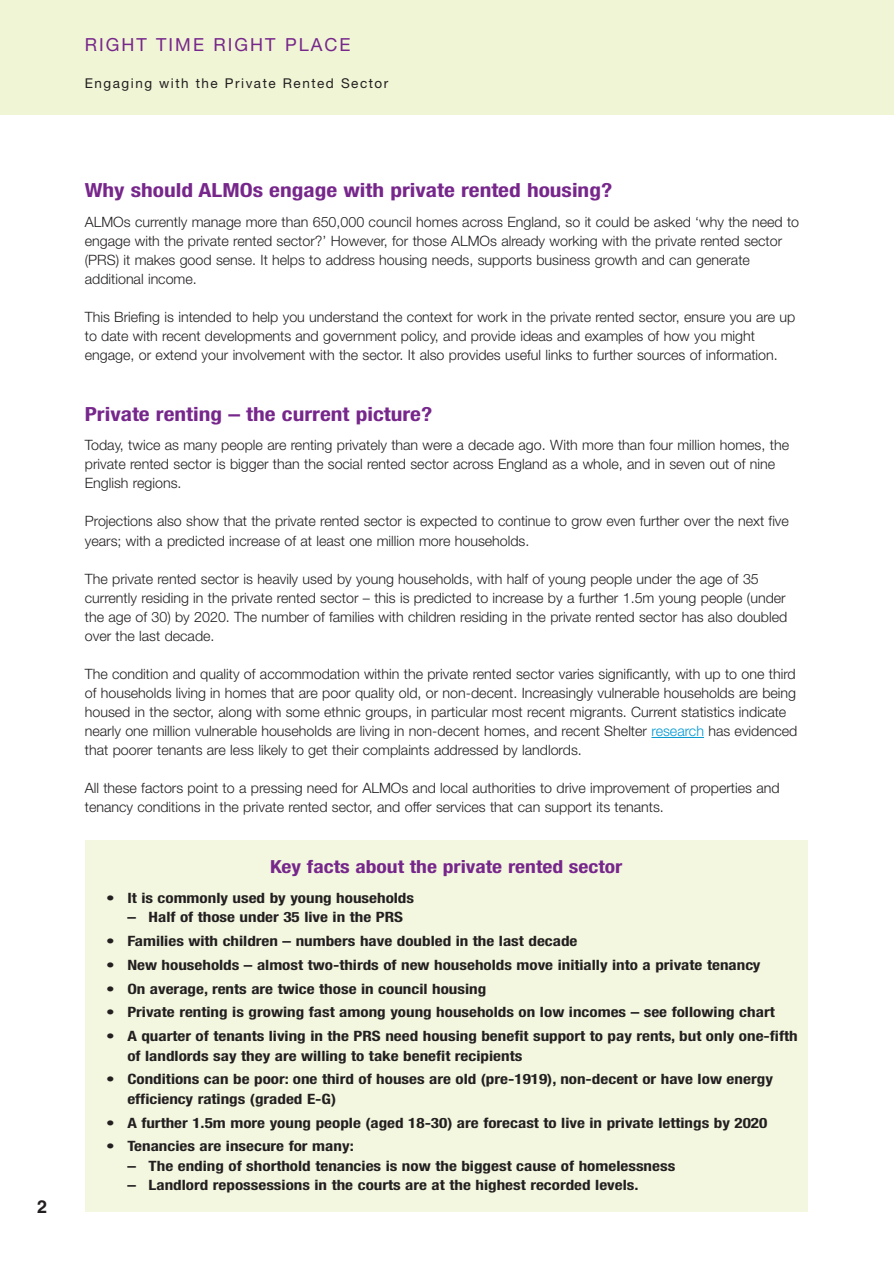
<style>
.page{position:relative;width:894px;height:1263px;background:#fff}
.page>*{position:absolute;margin:0;border:0;box-sizing:border-box;transform-origin:0 0}
.t1{font:700 condensed 19.5px "Helvetica Neue";color:#77278b;scale:1.2 1}
.t2{font:700 condensed 18px "Helvetica Neue";color:#77278b;scale:1.2 1}
.t3{font:18px "Helvetica Neue";letter-spacing:.11em;color:#77278b}
.t4{font:700 18px "Helvetica";color:#231f20}
.t5{font:300 14.25px/19px "Helvetica Neue";color:#231f20}
.t6{font:700 condensed 14.25px/19.5px "Helvetica Neue";color:#231f20;scale:1.2 1}
.t7{font:13.5px "Helvetica Neue";letter-spacing:.11em;color:#231f20}
.s1{color:#0098d1}
</style>
<div class="page">
<div style="left:85px;top:840px;width:723px;height:372px;background:#f3f7df"></div>
<div style="left:0;top:0;width:893px;height:115px;background:#f0f5d5"></div>
<hr style="left:893px;top:0;width:1px;height:115px;background:#f0f5d5">
<hr style="left:656px;top:737px;width:33px;height:1px;background:#0098d1">
<svg style="left:689px;top:737px;width:15px;height:1px"></svg>
<p class="t4" style="left:37px;top:1201px;width:12px">2</p>
<p class="t3" style="left:85px;top:38px;width:267px">RIGHT TIME RIGHT PLACE</p>
<p class="t7" style="left:85px;top:78px;width:305px">Engaging with the Private Rented Sector</p>
<h1 class="t1" style="left:85px;top:183px;width:441px">Why should ALMOs engage with private rented housing?</h1>
<p class="t5" style="left:85px;top:214px;width:716px">ALMOs currently manage more than 650,000 council homes across England, so it could be asked ‘why the need to engage with the private rented sector?’ However, for those ALMOs already working with the private rented sector (PRS) it makes good sense. It helps to address housing needs, supports business growth and can generate additional income.</p>
<p class="t5" style="left:85px;top:309px;width:712px">This Briefing is intended to help you understand the context for work in the private rented sector, ensure you are up to date with recent developments and government policy, and provide ideas and examples of how you might engage, or extend your involvement with the sector. It also provides useful links to further sources of information.</p>
<h1 class="t1" style="left:85px;top:407px;width:291px">Private renting – the current picture?</h1>
<p class="t5" style="left:85px;top:437px;width:706px">Today, twice as many people are renting privately than were a decade ago. With more than four million homes, the private rented sector is bigger than the social rented sector across England as a whole, and in seven out of nine<br>English regions.</p>
<p class="t5" style="left:85px;top:513px;width:706px">Projections also show that the private rented sector is expected to continue to grow even further over the next five years; with a predicted increase of at least one million more households.</p>
<p class="t5" style="left:85px;top:570px;width:704px">The private rented sector is heavily used by young households, with half of young people under the age of 35 currently residing in the private rented sector – this is predicted to increase by a further 1.5m young people (under the age of 30) by 2020. The number of families with children residing in the private rented sector has also doubled over the last decade.</p>
<p class="t5" style="left:85px;top:666px;width:714px">The condition and quality of accommodation within the private rented sector varies significantly, with up to one third of households living in homes that are poor quality old, or non-decent. Increasingly vulnerable households are being housed in the sector, along with some ethnic groups, in particular most recent migrants. Current statistics indicate nearly one million vulnerable households are living in non-decent homes, and recent Shelter <span class="s1">research</span> has evidenced that poorer tenants are less likely to get their complaints addressed by landlords.</p>
<p class="t5" style="left:85px;top:780px;width:696px">All these factors point to a pressing need for ALMOs and local authorities to drive improvement of properties and tenancy conditions in the private rented sector, and offer services that can support its tenants.</p>
<p class="t2" style="left:270px;top:860px;width:295px">Key facts about the private rented sector</p>
<p class="t6" style="left:106px;top:889px;width:258px">• It is commonly used by young households</p>
<p class="t6" style="left:127px;top:909px;width:231px">– Half of those under 35 live in the PRS</p>
<p class="t6" style="left:106px;top:932px;width:394px">• Families with children – numbers have doubled in the last decade</p>
<p class="t6" style="left:106px;top:956px;width:547px">• New households – almost two-thirds of new households move initially into a private tenancy</p>
<p class="t6" style="left:106px;top:980px;width:318px">• On average, rents are twice those in council housing</p>
<p class="t6" style="left:106px;top:1004px;width:559px">• Private renting is growing fast among young households on low incomes – see following chart</p>
<p class="t6" style="left:127px;top:1027px;width:560px;text-indent:-21px">• A quarter of tenants living in the PRS need housing benefit support to pay rents, but only one-fifth of landlords say they are willing to take benefit recipients</p>
<p class="t6" style="left:127px;top:1071px;width:540px;text-indent:-21px">• Conditions can be poor: one third of houses are old (pre-1919), non-decent or have low energy efficiency ratings (graded E-G)</p>
<p class="t6" style="left:106px;top:1114px;width:553px">• A further 1.5m more young people (aged 18-30) are forecast to live in private lettings by 2020</p>
<p class="t6" style="left:106px;top:1138px;width:208px">• Tenancies are insecure for many:</p>
<p class="t6" style="left:127px;top:1157px;width:458px">– The ending of shorthold tenancies is now the biggest cause of homelessness</p>
<p class="t6" style="left:127px;top:1177px;width:428px">– Landlord repossessions in the courts are at the highest recorded levels.</p>
</div>
